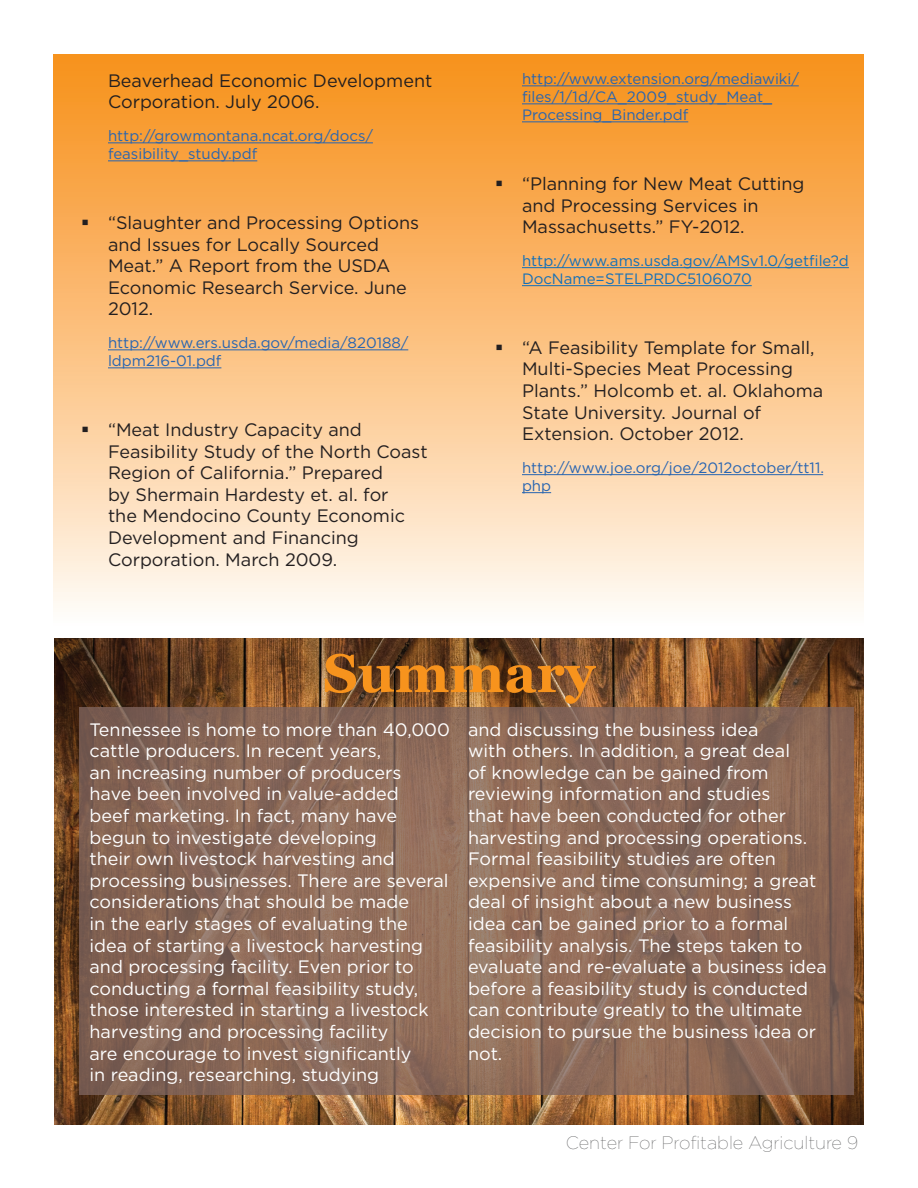
<style>
.page{position:relative;width:918px;height:1188px;background:#fff}
.page>*{position:absolute;margin:0;border:0;box-sizing:border-box;transform-origin:0 0}
.t1{font:700 54px "Georgia";color:#f7931d}
.t2{font:18px/21.6px "Gotham";color:#fff}
.t3{font:18px/21.6px "Gotham";color:#231f20}
.t4{font:100 18px "Gotham";color:#4b4c4d}
.t5{font:15px/18px "Gotham";color:#2865b1}
.t6{font:15px/18px "Gotham";color:#1270b9}
</style>
<div class="page">
<img style="left:54px;top:638px;width:810px;height:486px">
<div style="left:53px;top:55px;width:811px;height:572px;background:linear-gradient(to bottom,#f78d15,#fff9f3)"></div>
<svg style="left:79px;top:707px;width:774px;height:388px;background:#8a6958"></svg>
<hr style="left:108px;top:142px;width:265px;height:1px;background:#2865b1">
<hr style="left:108px;top:160px;width:149px;height:1px;background:#2865b1">
<hr style="left:108px;top:349px;width:300px;height:1px;background:#2865b1">
<hr style="left:108px;top:367px;width:113px;height:1px;background:#2865b1">
<hr style="left:522px;top:85px;width:277px;height:1px;background:#2865b1">
<hr style="left:522px;top:103px;width:250px;height:1px;background:#2865b1">
<hr style="left:522px;top:121px;width:166px;height:1px;background:#2865b1">
<hr style="left:522px;top:267px;width:327px;height:1px;background:#1270b9">
<hr style="left:522px;top:285px;width:230px;height:1px;background:#1270b9">
<hr style="left:522px;top:474px;width:301px;height:1px;background:#2865b1">
<svg style="left:522px;top:492px;width:29px;height:1px"></svg>
<svg style="left:89px;top:229px;width:18px;height:1px"></svg>
<svg style="left:89px;top:436px;width:18px;height:1px"></svg>
<svg style="left:503px;top:190px;width:18px;height:1px"></svg>
<svg style="left:503px;top:354px;width:18px;height:1px"></svg>
<p class="t3" style="left:108px;top:69px;width:326px">Beaverhead Economic Development<br>Corporation. July 2006.</p>
<p class="t5" style="left:108px;top:127px;width:267px">http://growmontana.ncat.org/docs/ feasibility_study.pdf</p>
<p class="t3" style="left:108px;top:212px;width:313px;text-indent:-27px">▪ “Slaughter and Processing Options and Issues for Locally Sourced<br>Meat.” A Report from the USDA<br>Economic Research Service. June<br>2012.</p>
<p class="t5" style="left:108px;top:334px;width:302px">http://www.ers.usda.gov/media/820188/ ldpm216-01.pdf</p>
<p class="t3" style="left:108px;top:419px;width:321px;text-indent:-27px">▪ “Meat Industry Capacity and<br>Feasibility Study of the North Coast<br>Region of California.” Prepared<br>by Shermain Hardesty et. al. for<br>the Mendocino County Economic<br>Development and Financing<br>Corporation. March 2009.</p>
<p class="t5" style="left:522px;top:70px;width:279px">http://www.extension.org/mediawiki/ files/1/1d/CA_2009_study_Meat_<br>Processing_Binder.pdf</p>
<p class="t3" style="left:522px;top:173px;width:284px;text-indent:-27px">▪ “Planning for New Meat Cutting and Processing Services in<br>Massachusetts.” FY-2012.</p>
<p class="t6" style="left:522px;top:252px;width:328px">http://www.ams.usda.gov/AMSv1.0/getfile?d<br>DocName=STELPRDC5106070</p>
<p class="t3" style="left:522px;top:336px;width:303px;text-indent:-27px">▪ “A Feasibility Template for Small,<br>Multi-Species Meat Processing<br>Plants.” Holcomb et. al. Oklahoma<br>State University. Journal of<br>Extension. October 2012.</p>
<p class="t5" style="left:522px;top:459px;width:304px">http://www.joe.org/joe/2012october/tt11. php</p>
<h1 class="t1" style="left:323px;top:633px;width:273px">Summary</h1>
<p class="t2" style="left:90px;top:718px;width:362px">Tennessee is home to more than 40,000 cattle producers. In recent years,<br>an increasing number of producers<br>have been involved in value-added<br>beef marketing. In fact, many have begun to investigate developing<br>their own livestock harvesting and processing businesses. There are several considerations that should be made<br>in the early stages of evaluating the idea of starting a livestock harvesting and processing facility. Even prior to conducting a formal feasibility study, those interested in starting a livestock harvesting and processing facility<br>are encourage to invest significantly<br>in reading, researching, studying</p>
<p class="t2" style="left:468px;top:718px;width:360px">and discussing the business idea<br>with others. In addition, a great deal<br>of knowledge can be gained from reviewing information and studies<br>that have been conducted for other harvesting and processing operations.<br>Formal feasibility studies are often expensive and time consuming; a great deal of insight about a new business idea can be gained prior to a formal feasibility analysis. The steps taken to evaluate and re-evaluate a business idea before a feasibility study is conducted can contribute greatly to the ultimate decision to pursue the business idea or not.</p>
<p class="t4" style="left:566px;top:1132px;width:294px">Center For Profitable Agriculture 9</p>
</div>
